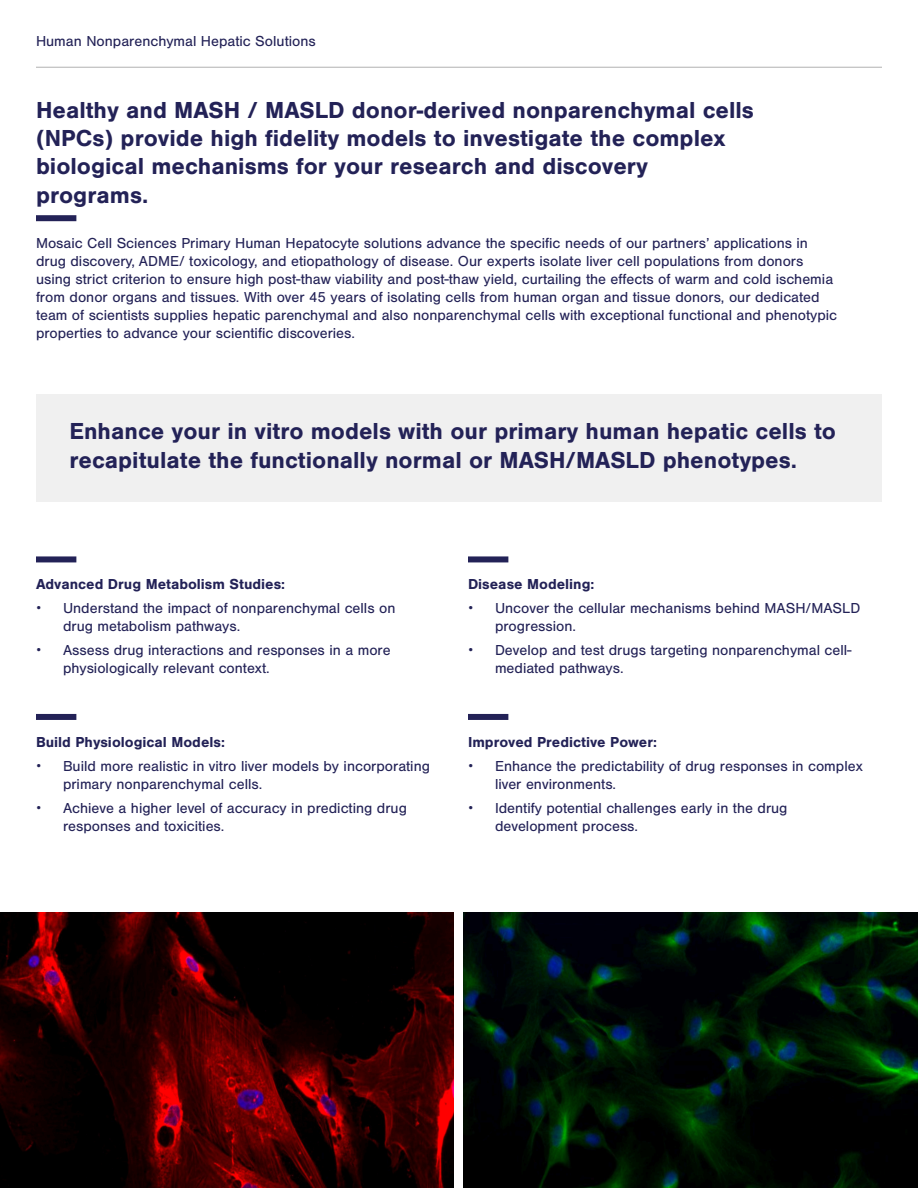
<style>
.page{position:relative;width:918px;height:1188px;background:#fff}
.page>*{position:absolute;margin:0;border:0;box-sizing:border-box;transform-origin:0 0}
.Main_Heading_-_Left_Align{font:700 24px/28.3px "Nimbus San";color:#232257}
.Main_Heading_-_Left_Align-2{font:15px/18px "Nimbus San";color:#232257}
.Main_Heading_-_Left_Align-3{font:700 15px "Nimbus San";color:#232257}
.s1{font-family:"Helvetica"}
</style>
<div class="page">
<hr style="left:36px;top:67px;width:846px;height:1px;background:#b2b2b2">
<div style="left:36px;top:215px;width:40px;height:6px;background:#232257"></div>
<img style="left:0;top:913px;width:918px;height:275px">
<div style="left:36px;top:556px;width:40px;height:6px;background:#232257"></div>
<div style="left:468px;top:556px;width:40px;height:6px;background:#232257"></div>
<div style="left:36px;top:714px;width:40px;height:6px;background:#232257"></div>
<div style="left:468px;top:714px;width:40px;height:6px;background:#232257"></div>
<div style="left:36px;top:394px;width:846px;height:108px;background:#f0f0f0"></div>
<div style="left:454px;top:913px;width:9px;height:275px;background:#fff"></div>
<p class="Main_Heading_-_Left_Align-2" style="left:36px;top:32px;width:281px">Human Nonparenchymal Hepatic Solutions</p>
<p class="Main_Heading_-_Left_Align" style="left:36px;top:96px;width:720px">Healthy and MASH / MASLD donor-derived nonparenchymal cells (NPCs) provide high fidelity models to investigate the complex biological mechanisms for your research and discovery programs.</p>
<p class="Main_Heading_-_Left_Align-2" style="left:36px;top:234px;width:803px">Mosaic Cell Sciences Primary Human Hepatocyte solutions advance the specific needs of our partners’ applications in drug discovery, ADME/ toxicology, and etiopathology of disease. Our experts isolate liver cell populations from donors using strict criterion to ensure high post-thaw viability and post-thaw yield, curtailing the effects of warm and cold ischemia from donor organs and tissues. With over 45 years of isolating cells from human organ and tissue donors, our dedicated team of scientists supplies hepatic parenchymal and also nonparenchymal cells with exceptional functional and phenotypic properties to advance your scientific discoveries.</p>
<p class="Main_Heading_-_Left_Align" style="left:69px;top:417px;width:768px;line-height:28.8px">Enhance your in vitro models with our primary human hepatic cells to recapitulate the functionally normal or MASH/MASLD phenotypes.</p>
<p class="Main_Heading_-_Left_Align-3" style="left:36px;top:576px;width:251px">Advanced Drug Metabolism Studies:</p>
<p class="Main_Heading_-_Left_Align-2" style="left:63px;top:600px;width:334px;text-indent:-27px"><span class="s1">•</span> Understand the impact of nonparenchymal cells on drug metabolism pathways.</p>
<p class="Main_Heading_-_Left_Align-2" style="left:63px;top:642px;width:329px;text-indent:-27px"><span class="s1">•</span> Assess drug interactions and responses in a more physiologically relevant context.</p>
<p class="Main_Heading_-_Left_Align-3" style="left:36px;top:733px;width:190px">Build Physiological Models:</p>
<p class="Main_Heading_-_Left_Align-2" style="left:63px;top:757px;width:369px;text-indent:-27px"><span class="s1">•</span> Build more realistic in vitro liver models by incorporating primary nonparenchymal cells.</p>
<p class="Main_Heading_-_Left_Align-2" style="left:63px;top:799px;width:345px;text-indent:-27px"><span class="s1">•</span> Achieve a higher level of accuracy in predicting drug responses and toxicities.</p>
<p class="Main_Heading_-_Left_Align-3" style="left:468px;top:576px;width:128px">Disease Modeling:</p>
<p class="Main_Heading_-_Left_Align-2" style="left:495px;top:600px;width:367px;text-indent:-27px"><span class="s1">•</span> Uncover the cellular mechanisms behind MASH/MASLD progression.</p>
<p class="Main_Heading_-_Left_Align-2" style="left:495px;top:642px;width:358px;text-indent:-27px"><span class="s1">•</span> Develop and test drugs targeting nonparenchymal cell&shy;mediated pathways.</p>
<p class="Main_Heading_-_Left_Align-3" style="left:468px;top:733px;width:190px">Improved Predictive Power:</p>
<p class="Main_Heading_-_Left_Align-2" style="left:495px;top:757px;width:369px;text-indent:-27px"><span class="s1">•</span> Enhance the predictability of drug responses in complex liver environments.</p>
<p class="Main_Heading_-_Left_Align-2" style="left:495px;top:799px;width:294px;text-indent:-27px"><span class="s1">•</span> Identify potential challenges early in the drug development process.</p>
</div>
